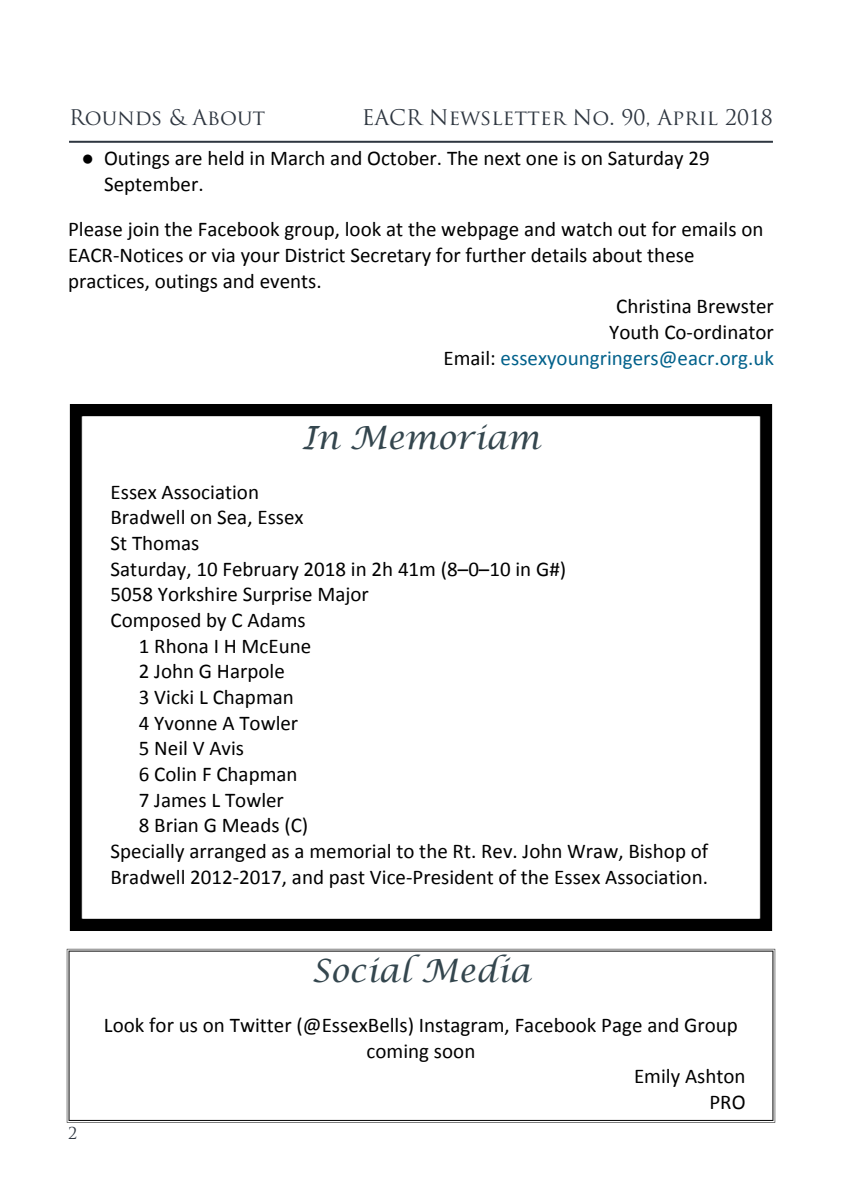
<style>
.page{position:relative;width:842px;height:1191px;background:#fff}
.page>*{position:absolute;margin:0;border:0;box-sizing:border-box;transform-origin:0 0}
.t1{font:italic 32px "Lucida Calligraphy";color:#34464e}
.t2{font:21px/25.6px "Calibri";color:#000}
.t3{font:21px "Trajan Pro";color:#2e3640}
.t4{font:21px "Calibri";color:#02618b}
.t5{font:16px "Trajan Pro";color:#2e3640}
.s1{font-family:"Times New Roman"}
.s2{color:#000}
</style>
<div class="page">
<hr style="left:69px;top:141px;width:704px;height:2px;background:#2e3640">
<img style="left:69px;top:404px;width:704px;height:527px">
<svg style="left:67px;top:949px;width:708px;height:173px"></svg>
<p class="t3" style="left:69px;top:109px;width:198px">Rounds &amp; About</p>
<p class="t3" style="left:362px;top:109px;width:413px">EACR Newsletter No. 90, April 2018</p>
<p class="t2" style="left:104px;top:147px;width:607px;text-indent:-22px"><span class="s1">●</span> Outings are held in March and October. The next one is on Saturday 29<br>September.</p>
<p class="t2" style="left:68px;top:218px;width:697px">Please join the Facebook group, look at the webpage and watch out for emails on</p>
<p class="t2" style="left:68px;top:244px;width:628px">EACR-Notices or via your District Secretary for further details about these</p>
<p class="t2" style="left:68px;top:270px;width:255px">practices, outings and events.</p>
<p class="t2" style="left:616px;top:295px;width:159px">Christina Brewster</p>
<p class="t2" style="left:609px;top:321px;width:166px">Youth Co-ordinator</p>
<p class="t4" style="left:443px;top:349px;width:332px"><span class="s2">Email:</span> essexyoungringers@eacr.org.uk</p>
<h1 class="t1" style="left:302px;top:421px;width:239px">In Memoriam</h1>
<p class="t2" style="left:111px;top:480px;width:150px">Essex Association</p>
<p class="t2" style="left:111px;top:506px;width:195px">Bradwell on Sea, Essex</p>
<p class="t2" style="left:111px;top:532px;width:90px">St Thomas</p>
<p class="t2" style="left:111px;top:557px;width:457px">Saturday, 10 February 2018 in 2h 41m (8–0–10 in G#)</p>
<p class="t2" style="left:111px;top:583px;width:260px">5058 Yorkshire Surprise Major</p>
<p class="t2" style="left:111px;top:609px;width:197px">Composed by C Adams</p>
<p class="t2" style="left:139px;top:634px;width:174px">1 Rhona I H McEune</p>
<p class="t2" style="left:139px;top:660px;width:147px">2 John G Harpole</p>
<p class="t2" style="left:139px;top:686px;width:156px">3 Vicki L Chapman</p>
<p class="t2" style="left:139px;top:711px;width:161px">4 Yvonne A Towler</p>
<p class="t2" style="left:139px;top:737px;width:107px">5 Neil V Avis</p>
<p class="t2" style="left:139px;top:763px;width:160px">6 Colin F Chapman</p>
<p class="t2" style="left:139px;top:788px;width:147px">7 James L Towler</p>
<p class="t2" style="left:139px;top:814px;width:171px">8 Brian G Meads (C)</p>
<p class="t2" style="left:111px;top:840px;width:599px">Specially arranged as a memorial to the Rt. Rev. John Wraw, Bishop of</p>
<p class="t2" style="left:111px;top:865px;width:599px">Bradwell 2012-2017, and past Vice-President of the Essex Association.</p>
<p class="t5" style="left:68px;top:1127px;width:11px">2</p>
<h1 class="t1" style="left:311px;top:954px;width:220px">Social Media</h1>
<p class="t2" style="left:104px;top:1014px;width:635px">Look for us on Twitter (@EssexBells) Instagram, Facebook Page and Group</p>
<p class="t2" style="left:367px;top:1039px;width:110px">coming soon</p>
<p class="t2" style="left:634px;top:1065px;width:113px">Emily Ashton</p>
<p class="t2" style="left:709px;top:1091px;width:38px">PRO</p>
</div>
